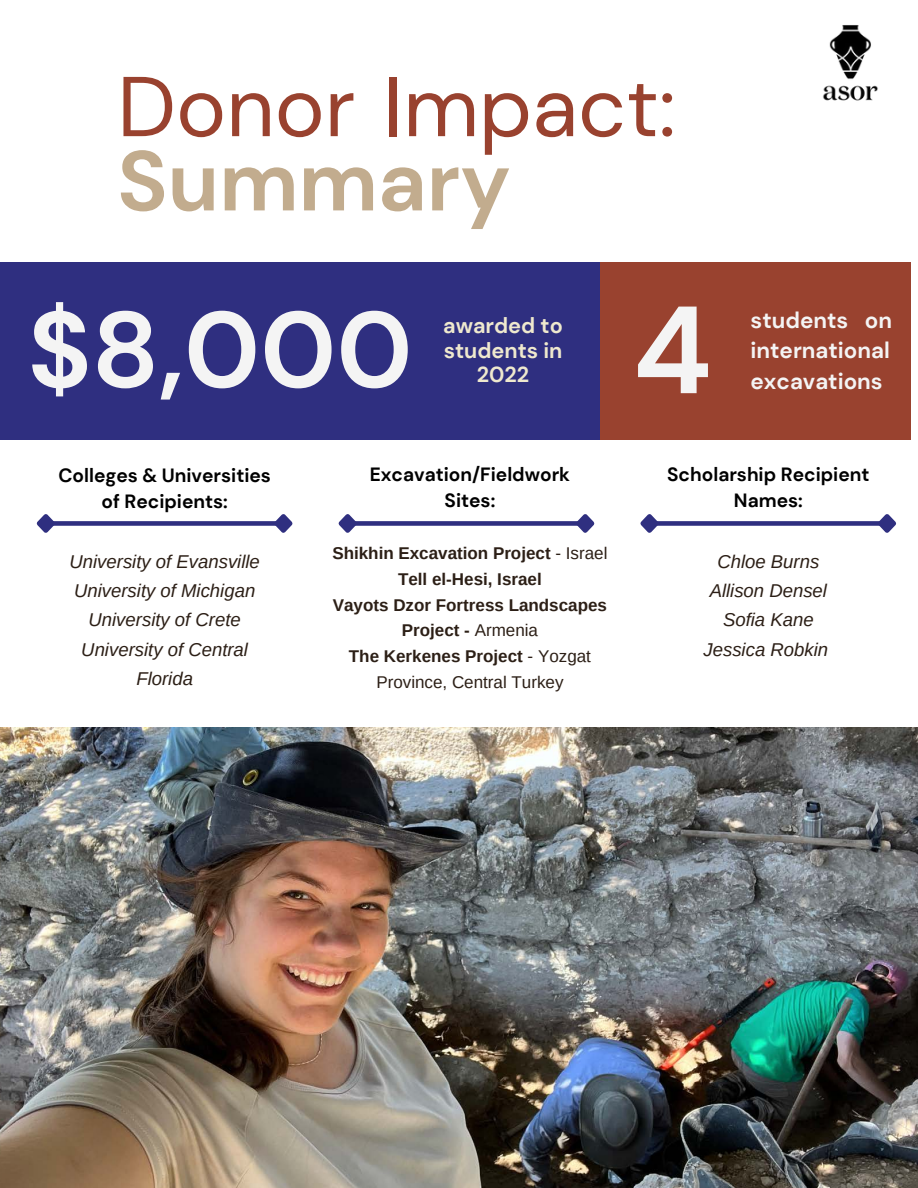
<style>
.page{position:relative;width:918px;height:1188px;background:#fff}
.page>*{position:absolute;margin:0;border:0;box-sizing:border-box;transform-origin:0 0}
.t1{font:700 123.75px "DM Sans";color:#f4f4f4}
.t2{font:700 107.25px "DM Sans";color:#f4f4f4}
.t3{font:84.6px "DM Sans";color:#99422f}
.t4{font:700 84.6px "DM Sans";color:#c2ac8e}
.t5{font:700 22.35px/30.3px "DM Sans";color:#f4f4f4;text-align:justify}
.t6{font:700 21.75px/24.8px "DM Sans";color:#efe9ce;text-align:center}
.t7{font:700 19.2px/25.8px "DM Sans";color:#000;text-align:center}
.t8{font:italic 18.6px/29.2px "Arimo";color:#2c1f16;text-align:center}
.t9{font:700 17.1px/25.8px "Arimo";color:#2c1f16;text-align:center}
.s1{font-weight:400}
</style>
<div class="page">
<div style="left:0;top:262px;width:910px;height:178px;background:#2f2f80"></div>
<div style="left:600px;top:262px;width:311px;height:178px;background:#99422f"></div>
<img style="left:823px;top:25px;width:55px;height:76px">
<div style="left:51px;top:521px;width:227px;height:5px;background:#2f2f80"></div>
<svg style="left:36px;top:514px;width:23px;height:19px"></svg>
<svg style="left:270px;top:514px;width:23px;height:19px"></svg>
<div style="left:353px;top:521px;width:227px;height:5px;background:#2f2f80"></div>
<svg style="left:338px;top:514px;width:23px;height:19px"></svg>
<svg style="left:572px;top:514px;width:23px;height:19px"></svg>
<div style="left:655px;top:521px;width:226px;height:5px;background:#2f2f80"></div>
<svg style="left:640px;top:514px;width:23px;height:19px"></svg>
<svg style="left:874px;top:514px;width:23px;height:19px"></svg>
<img style="left:0;top:728px;width:918px;height:460px">
<h3 class="t3" style="left:117px;top:52px;width:560px">Donor Impact:</h3>
<h3 class="t4" style="left:117px;top:126px;width:395px">Summary</h3>
<h2 class="t2" style="left:28px;top:281px;width:386px">$8,000</h2>
<p class="t6" style="left:443px;top:313px;width:121px">awarded to students in<br>2022</p>
<h1 class="t1" style="left:633px;top:270px;width:81px">4</h1>
<h3 class="t5" style="left:751px;top:305px;width:143px">students on international excavations</h3>
<p class="t7" style="left:370px;top:462px;width:202px">Excavation/Fieldwork<br>Sites:</p>
<p class="t7" style="left:667px;top:462px;width:204px">Scholarship Recipient<br>Names:</p>
<p class="t9" style="left:332px;top:540px;width:277px">Shikhin Excavation Project <span class="s1">- Israel<br></span>Tell el-Hesi, Israel<br>Vayots Dzor Fortress Landscapes<br>Project - <span class="s1">Armenia<br></span>The Kerkenes Project <span class="s1">- Yozgat<br>Province, Central Turkey</span></p>
<p class="t7" style="left:58px;top:463px;width:214px">Colleges &amp; Universities of Recipients:</p>
<p class="t8" style="left:69px;top:547px;width:192px">University of Evansville<br>University of Michigan<br>University of Crete<br>University of Central<br>Florida</p>
<p class="t8" style="left:703px;top:547px;width:126px">Chloe Burns<br>Allison Densel<br>Sofia Kane<br>Jessica Robkin</p>
</div>
